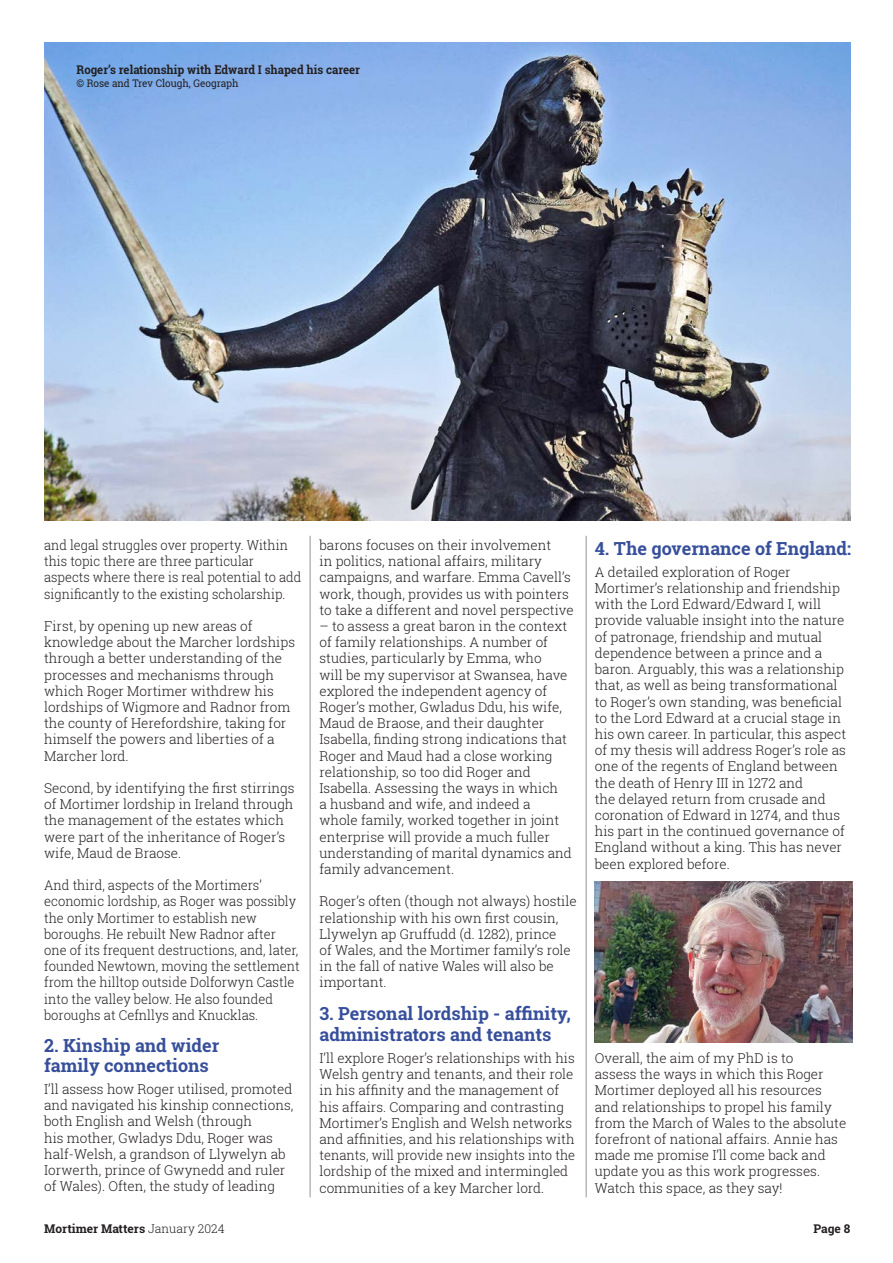
<style>
.page{position:relative;width:893px;height:1263px;background:#fff}
.page>*{position:absolute;margin:0;border:0;box-sizing:border-box;transform-origin:0 0}
.t1{font:700 18px "Roboto Slab";color:#374f9b}
.t2{font:300 13.5px/16.2px "Roboto Slab";color:#231f20}
.t3{font:300 13.5px/16.2px "Roboto Slab";color:#231f20;scale:.96 1}
.t4{font:300 13.5px/16.2px "Roboto Slab";color:#231f20;scale:.95 1}
.t5{font:700 12px "Roboto Slab";color:#231f20;scale:.95 1}
.t6{font:700 12px "Roboto Slab";color:#231f20}
.t7{font:10.5px "Roboto Slab";color:#231f20;scale:.95 1}
.s1{font-weight:300}
</style>
<div class="page">
<img style="left:44px;top:43px;width:806px;height:478px">
<img style="left:595px;top:881px;width:257px;height:162px">
<hr style="left:310px;top:536px;width:1px;height:661px;background:#939598">
<hr style="left:586px;top:536px;width:1px;height:661px;background:#939598">
<p class="t5" style="left:77px;top:61px;width:300px">Roger’s relationship with Edward I shaped his career</p>
<p class="t7" style="left:77px;top:76px;width:172px">© Rose and Trev Clough, Geograph</p>
<p class="t4" style="left:44px;top:537px;width:272px">and legal struggles over property. Within this topic there are three particular aspects where there is real potential to add significantly to the existing scholarship.</p>
<p class="t2" style="left:44px;top:618px;width:252px">First, by opening up new areas of knowledge about the Marcher lordships through a better understanding of the processes and mechanisms through which Roger Mortimer withdrew his lordships of Wigmore and Radnor from the county of Herefordshire, taking for himself the powers and liberties of a Marcher lord.</p>
<p class="t2" style="left:44px;top:780px;width:252px">Second, by identifying the first stirrings of Mortimer lordship in Ireland through the management of the estates which were part of the inheritance of Roger’s wife, Maud de Braose.</p>
<p class="t3" style="left:44px;top:877px;width:268px">And third, aspects of the Mortimers’ economic lordship, as Roger was possibly the only Mortimer to establish new boroughs. He rebuilt New Radnor after one of its frequent destructions, and, later, founded Newtown, moving the settlement from the hilltop outside Dolforwyn Castle into the valley below. He also founded boroughs at Cefnllys and Knucklas.</p>
<p class="t1" style="left:44px;top:1033px;width:177px">2. Kinship and wider</p>
<p class="t1" style="left:44px;top:1053px;width:166px">family connections</p>
<p class="t2" style="left:44px;top:1080px;width:251px">I’ll assess how Roger utilised, promoted and navigated his kinship connections, both English and Welsh (through<br>his mother, Gwladys Ddu, Roger was half-Welsh, a grandson of Llywelyn ab Iorwerth, prince of Gwynedd and ruler of Wales). Often, the study of leading</p>
<p class="t2" style="left:319px;top:537px;width:256px">barons focuses on their involvement<br>in politics, national affairs, military campaigns, and warfare. Emma Cavell’s work, though, provides us with pointers to take a different and novel perspective</p>
<p class="t2" style="left:319px;top:618px;width:254px">– to assess a great baron in the context of family relationships. A number of studies, particularly by Emma, who<br>will be my supervisor at Swansea, have explored the independent agency of Roger’s mother, Gwladus Ddu, his wife, Maud de Braose, and their daughter Isabella, finding strong indications that Roger and Maud had a close working relationship, so too did Roger and Isabella. Assessing the ways in which<br>a husband and wife, and indeed a whole family, worked together in joint enterprise will provide a much fuller understanding of marital dynamics and family advancement.</p>
<p class="t2" style="left:319px;top:893px;width:259px">Roger’s often (though not always) hostile relationship with his own first cousin, Llywelyn ap Gruffudd (d. 1282), prince<br>of Wales, and the Mortimer family’s role in the fall of native Wales will also be important.</p>
<p class="t1" style="left:319px;top:1001px;width:253px">3. Personal lordship - affinity,</p>
<p class="t1" style="left:319px;top:1022px;width:233px">administrators and tenants</p>
<p class="t2" style="left:319px;top:1050px;width:257px">I’ll explore Roger’s relationships with his Welsh gentry and tenants, and their role in his affinity and the management of his affairs. Comparing and contrasting Mortimer’s English and Welsh networks and affinities, and his relationships with tenants, will provide new insights into the lordship of the mixed and intermingled communities of a key Marcher lord.</p>
<p class="t1" style="left:595px;top:536px;width:258px">4. The governance of England:</p>
<p class="t2" style="left:595px;top:563px;width:253px">A detailed exploration of Roger Mortimer’s relationship and friendship with the Lord Edward/Edward I, will provide valuable insight into the nature of patronage, friendship and mutual dependence between a prince and a baron. Arguably, this was a relationship that, as well as being transformational to Roger’s own standing, was beneficial to the Lord Edward at a crucial stage in his own career. In particular, this aspect of my thesis will address Roger’s role as one of the regents of England between the death of Henry III in 1272 and<br>the delayed return from crusade and coronation of Edward in 1274, and thus his part in the continued governance of England without a king. This has never been explored before.</p>
<p class="t2" style="left:595px;top:1049px;width:253px">Overall, the aim of my PhD is to<br>assess the ways in which this Roger Mortimer deployed all his resources and relationships to propel his family from the March of Wales to the absolute forefront of national affairs. Annie has made me promise I’ll come back and update you as this work progresses.<br>Watch this space, as they say!</p>
<p class="t6" style="left:44px;top:1220px;width:182px">Mortimer Matters <span class="s1">January 2024</span></p>
<p class="t6" style="left:813px;top:1220px;width:39px">Page 8</p>
</div>
